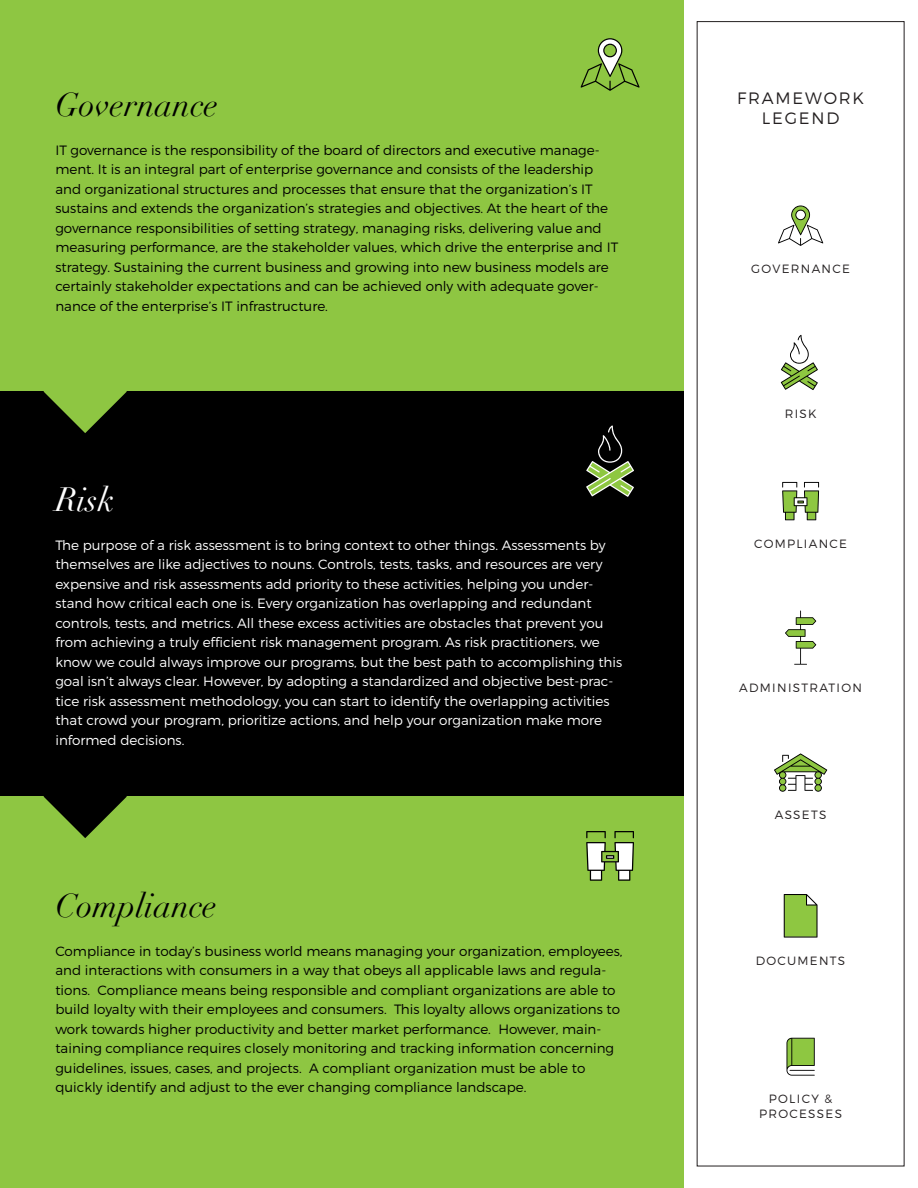
<style>
.page{position:relative;width:918px;height:1188px;background:#fff}
.page>*{position:absolute;margin:0;border:0;box-sizing:border-box;transform-origin:0 0}
.t1{font:italic 33px "Didot";color:#000}
.t2{font:italic 33px "Didot";color:#fff}
.t3{font:300 16.5px "Montserrat";letter-spacing:.11em;color:#231f20}
.t4{font:300 13.5px/19.5px "Montserrat";color:#000}
.t5{font:300 13.5px/19.5px "Montserrat";color:#fff}
.t6{font:300 12px "Montserrat";letter-spacing:.11em;color:#231f20}
</style>
<div class="page">
<svg style="left:782px;top:482px;width:37px;height:38px"></svg>
<svg style="left:781px;top:335px;width:37px;height:55px"></svg>
<svg style="left:778px;top:206px;width:45px;height:40px"></svg>
<svg style="left:785px;top:611px;width:31px;height:54px"></svg>
<svg style="left:787px;top:1038px;width:28px;height:38px"></svg>
<svg style="left:784px;top:894px;width:34px;height:44px"></svg>
<svg style="left:774px;top:753px;width:53px;height:39px"></svg>
<div style="left:0;top:0;width:683px;height:392px;background:#8ec642"></div>
<div style="left:0;top:796px;width:683px;height:392px;background:#8ec642"></div>
<div style="left:0;top:392px;width:683px;height:404px;background:#000"></div>
<svg style="left:581px;top:38px;width:59px;height:53px"></svg>
<svg style="left:586px;top:425px;width:48px;height:72px"></svg>
<svg style="left:586px;top:831px;width:48px;height:50px"></svg>
<svg style="left:44px;top:391px;width:83px;height:42px"></svg>
<svg style="left:44px;top:796px;width:83px;height:42px"></svg>
<p class="t1" style="left:55px;top:84px;width:164px">Governance</p>
<p class="t4" style="left:55px;top:140px;width:564px">IT governance is the responsibility of the board of directors and executive manage&shy;ment. It is an integral part of enterprise governance and consists of the leadership and organizational structures and processes that ensure that the organization’s IT sustains and extends the organization’s strategies and objectives. At the heart of the governance responsibilities of setting strategy, managing risks, delivering value and measuring performance, are the stakeholder values, which drive the enterprise and IT strategy. Sustaining the current business and growing into new business models are certainly stakeholder expectations and can be achieved only with adequate gover&shy;nance of the enterprise’s IT infrastructure.</p>
<p class="t2" style="left:55px;top:479px;width:61px">Risk</p>
<p class="t5" style="left:55px;top:535px;width:568px">The purpose of a risk assessment is to bring context to other things. Assessments by themselves are like adjectives to nouns. Controls, tests, tasks, and resources are very expensive and risk assessments add priority to these activities, helping you under&shy;stand how critical each one is. Every organization has overlapping and redundant controls, tests, and metrics. All these excess activities are obstacles that prevent you from achieving a truly efficient risk management program. As risk practitioners, we know we could always improve our programs, but the best path to accomplishing this goal isn’t always clear. However, by adopting a standardized and objective best-prac&shy;tice risk assessment methodology, you can start to identify the overlapping activities that crowd your program, prioritize actions, and help your organization make more informed decisions.</p>
<p class="t1" style="left:55px;top:885px;width:163px">Compliance</p>
<p class="t4" style="left:55px;top:941px;width:569px">Compliance in today’s business world means managing your organization, employees, and interactions with consumers in a way that obeys all applicable laws and regula&shy;tions. Compliance means being responsible and compliant organizations are able to build loyalty with their employees and consumers. This loyalty allows organizations to work towards higher productivity and better market performance. However, main&shy;taining compliance requires closely monitoring and tracking information concerning guidelines, issues, cases, and projects. A compliant organization must be able to quickly identify and adjust to the ever changing compliance landscape.</p>
<p class="t3" style="left:737px;top:88px;width:129px">FRAMEWORK</p>
<p class="t3" style="left:762px;top:108px;width:79px">LEGEND</p>
<p class="t6" style="left:751px;top:262px;width:100px">GOVERNANCE</p>
<p class="t6" style="left:785px;top:406px;width:33px">RISK</p>
<p class="t6" style="left:754px;top:536px;width:94px">COMPLIANCE</p>
<p class="t6" style="left:739px;top:681px;width:124px">ADMINISTRATION</p>
<p class="t6" style="left:775px;top:808px;width:53px">ASSETS</p>
<p class="t6" style="left:756px;top:953px;width:91px">DOCUMENTS</p>
<p class="t6" style="left:769px;top:1092px;width:65px">POLICY &amp;</p>
<p class="t6" style="left:759px;top:1106px;width:84px">PROCESSES</p>
</div>
